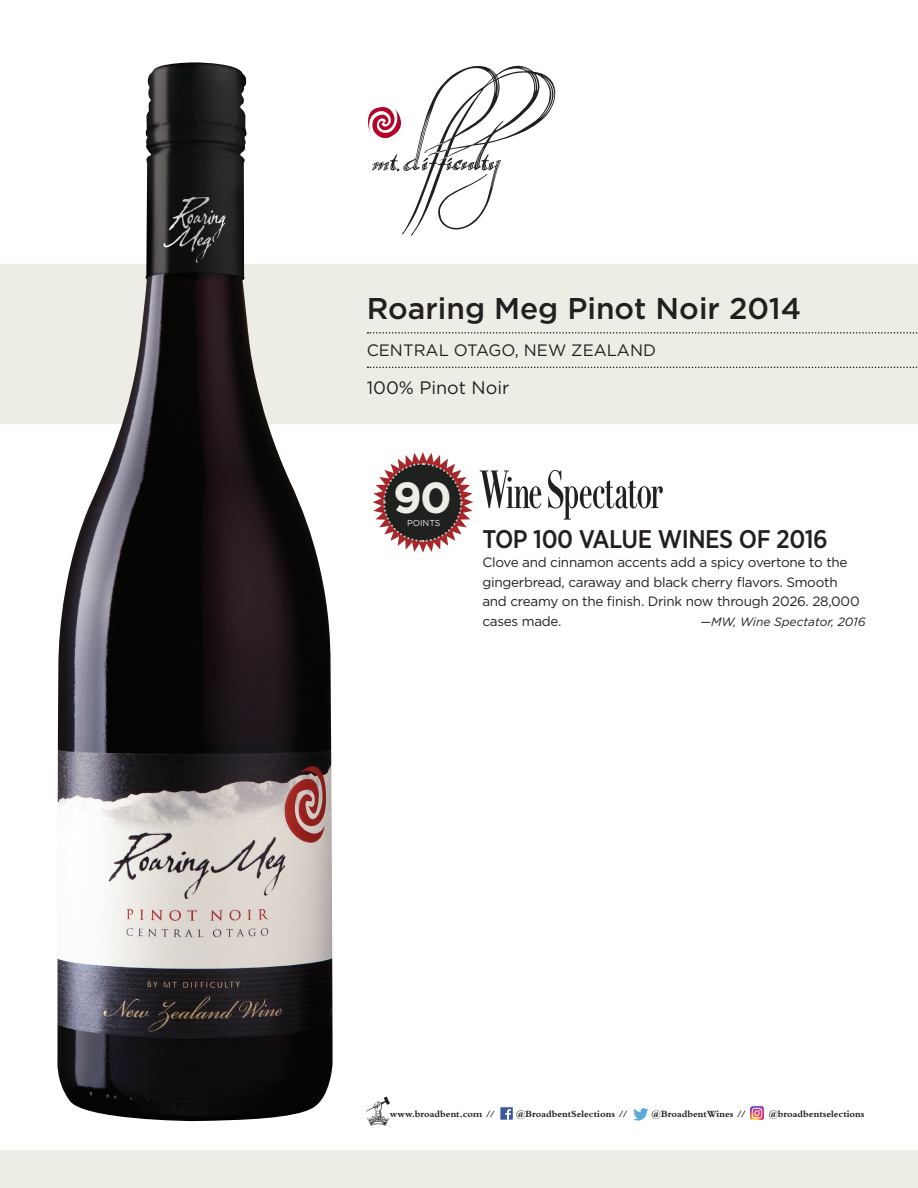
<style>
.page{position:relative;width:918px;height:1188px;background:#fff}
.page>*{position:absolute;margin:0;border:0;box-sizing:border-box;transform-origin:0 0}
.wine{font:700 43.5px "Gotham";color:#eeede5}
.wineName{font:500 30px "Gotham";color:#231f20}
.BBENTcopy{font:500 25.5px "Gotham Narrow";letter-spacing:-.02em;color:#231f20}
.wineName-2{font:18px "Gotham";color:#231f20}
.t1{font:16.5px "Gotham";color:#231f20}
.BBENTcopy-2{font:13.5px/19.5px "Gotham";letter-spacing:-.02em;color:#231f20}
.BBENTcopy-3{font:italic 12px "Gotham";color:#231f20}
.t2{font:700 9.9px "Bembo";color:#231f20}
.wine-2{font:8.55px "Gotham";color:#eeede5}
</style>
<div class="page">
<div style="left:0;top:265px;width:918px;height:159px;background:#eeede5"></div>
<svg style="left:368px;top:332px;width:550px;height:2px"></svg>
<svg style="left:368px;top:367px;width:550px;height:1px"></svg>
<img style="left:55px;top:62px;width:278px;height:1059px">
<svg style="left:368px;top:65px;width:187px;height:171px"></svg>
<svg style="left:366px;top:1097px;width:24px;height:29px"></svg>
<div style="left:500px;top:1107px;width:13px;height:13px;background:#3c5a99"></div>
<svg style="left:505px;top:1109px;width:6px;height:11px"></svg>
<svg style="left:633px;top:1108px;width:15px;height:13px"></svg>
<img style="left:750px;top:1106px;width:14px;height:14px">
<div style="left:0;top:1150px;width:918px;height:38px;background:#eeede5"></div>
<svg style="left:480px;top:471px;width:61px;height:37px"></svg>
<svg style="left:548px;top:470px;width:115px;height:50px"></svg>
<svg style="left:373px;top:452px;width:100px;height:101px"></svg>
<p class="wineName" style="left:367px;top:288px;width:436px">Roaring Meg Pinot Noir 2014</p>
<p class="t1" style="left:367px;top:340px;width:291px">CENTRAL OTAGO, NEW ZEALAND</p>
<p class="wineName-2" style="left:367px;top:376px;width:144px">100% Pinot Noir</p>
<p class="wine" style="left:393px;top:468px;width:60px">90</p>
<p class="wine-2" style="left:407px;top:518px;width:35px">POINTS</p>
<p class="BBENTcopy" style="left:482px;top:523px;width:347px">TOP 100 VALUE WINES OF 2016</p>
<p class="BBENTcopy-2" style="left:482px;top:552px;width:379px">Clove and cinnamon accents add a spicy overtone to the gingerbread, caraway and black cherry flavors. Smooth and creamy on the finish. Drink now through 2026. 28,000 cases made.</p>
<p class="BBENTcopy-3" style="left:700px;top:614px;width:167px">—MW, Wine Spectator, 2016</p>
<p class="t2" style="left:390px;top:1108px;width:107px">www.broadbent.com //</p>
<p class="t2" style="left:516px;top:1108px;width:113px">@BroadbentSelections //</p>
<p class="t2" style="left:652px;top:1108px;width:96px">@BroadbentWines //</p>
<p class="t2" style="left:769px;top:1108px;width:97px">@broadbentselections</p>
</div>
